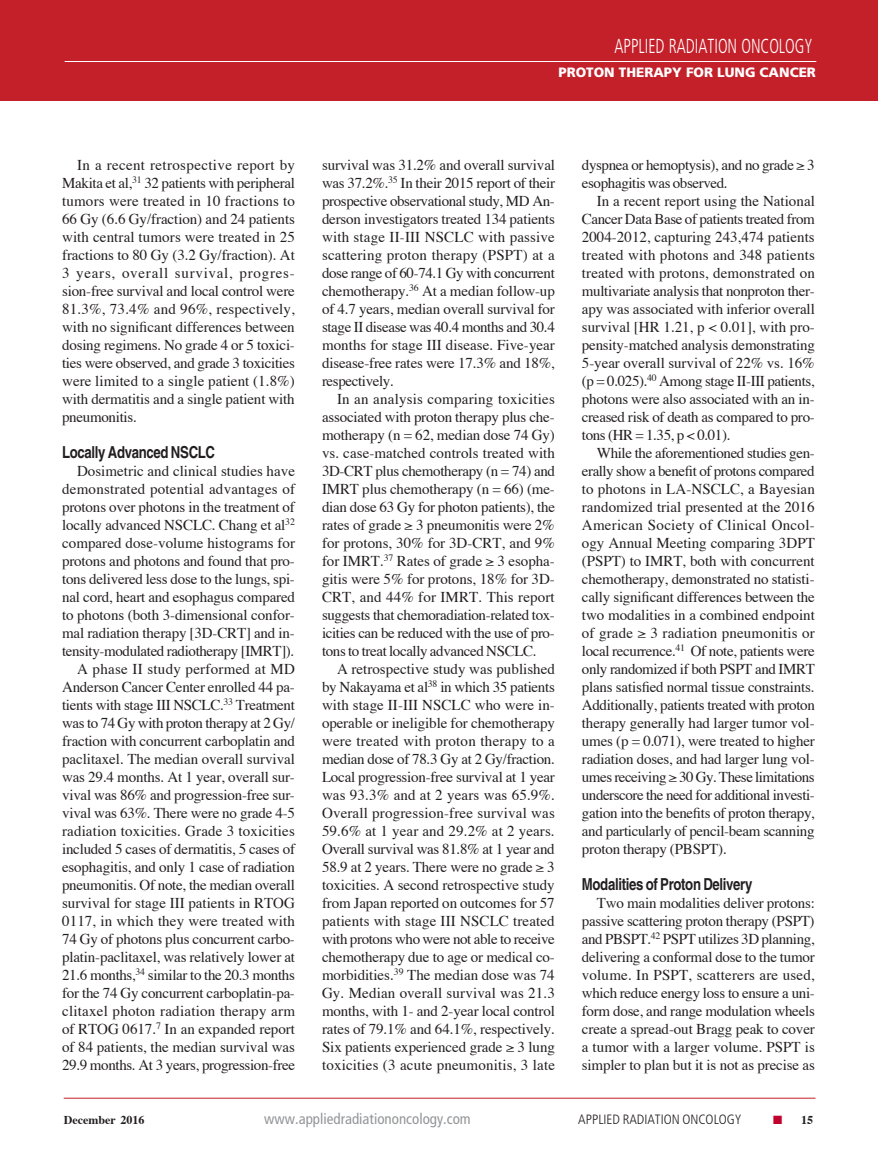
<style>
.page{position:relative;width:878px;height:1175px;background:#fff}
.page>*{position:absolute;margin:0;border:0;box-sizing:border-box;transform-origin:0 0}
.t1{font:300 condensed 20.25px "Frutiger";color:#fff;scale:.8 1}
.Article_subhead{font:700 16.5px "Helvetica";letter-spacing:-.025em;color:#231f20;scale:.8 1}
.Article_body_copy{font:15px/18px "Times";letter-spacing:-.02em;color:#231f20;text-align:justify}
.t2{font:condensed 15px "Frutiger";color:#939598}
.t3{font:900 13.5px "Frutiger";color:#fff}
.t4{font:300 condensed 13.5px "Frutiger";color:#231f20}
.t5{font:700 12px "Times";color:#231f20}
.s1{color:#c1022c}
</style>
<div class="page">
<div style="left:0;top:0;width:878px;height:101px;background:#c4202a"></div>
<hr style="left:64px;top:1097px;width:751px;height:1px;background:#c4202a">
<hr style="left:65px;top:61px;width:751px;height:1px;background:#fff">
<h1 class="t1" style="left:614px;top:34px;width:249px">APPLIED RADIATION ONCOLOGY</h1>
<p class="t3" style="left:558px;top:64px;width:259px">PROTON THERAPY FOR LUNG CANCER</p>
<p class="Article_body_copy" style="left:62px;top:154px;width:234px;text-indent:15px">In a recent retrospective report by Makita et al,<sup>31</sup> 32 patients with peripheral tumors were treated in 10 fractions to 66 Gy (6.6 Gy/fraction) and 24 patients with central tumors were treated in 25 fractions to 80 Gy (3.2 Gy/fraction). At 3 years, overall survival, progres&shy;sion-free survival and local control were 81.3%, 73.4% and 96%, respectively, with no significant differences between dosing regimens. No grade 4 or 5 toxici&shy;ties were observed, and grade 3 toxicities were limited to a single patient (1.8%) with dermatitis and a single patient with pneumonitis.</p>
<p class="Article_subhead" style="left:62px;top:442px;width:193px">Locally Advanced NSCLC</p>
<p class="Article_body_copy" style="left:62px;top:460px;width:234px;text-indent:15px">Dosimetric and clinical studies have demonstrated potential advantages of protons over photons in the treatment of locally advanced NSCLC. Chang et al<sup>32 </sup>compared dose-volume histograms for protons and photons and found that pro&shy;tons delivered less dose to the lungs, spi&shy;nal cord, heart and esophagus compared to photons (both 3-dimensional confor&shy;mal radiation therapy [3D-CRT] and in&shy;tensity-modulated radiotherapy [IMRT]).</p>
<p class="Article_body_copy" style="left:62px;top:658px;width:234px;text-indent:15px">A phase II study performed at MD Anderson Cancer Center enrolled 44 pa&shy;tients with stage III NSCLC.<sup>33</sup> Treatment was to 74 Gy with proton therapy at 2 Gy/ fraction with concurrent carboplatin and paclitaxel. The median overall survival was 29.4 months. At 1 year, overall sur&shy;vival was 86% and progression-free sur&shy;vival was 63%. There were no grade 4-5 radiation toxicities. Grade 3 toxicities included 5 cases of dermatitis, 5 cases of esophagitis, and only 1 case of radiation pneumonitis. Of note, the median overall survival for stage III patients in RTOG 0117, in which they were treated with 74 Gy of photons plus concurrent carbo&shy;platin-paclitaxel, was relatively lower at 21.6 months,<sup>34</sup> similar to the 20.3 months for the 74 Gy concurrent carboplatin-pa&shy;clitaxel photon radiation therapy arm of RTOG 0617.<sup>7</sup> In an expanded report of 84 patients, the median survival was 29.9 months. At 3 years, progression-free</p>
<p class="Article_body_copy" style="left:322px;top:154px;width:234px">survival was 31.2% and overall survival was 37.2%.<sup>35</sup> In their 2015 report of their prospective observational study, MD An&shy;derson investigators treated 134 patients with stage II-III NSCLC with passive scattering proton therapy (PSPT) at a dose range of 60-74.1 Gy with concurrent chemotherapy.<sup>36</sup> At a median follow-up of 4.7 years, median overall survival for stage II disease was 40.4 months and 30.4 months for stage III disease. Five-year disease-free rates were 17.3% and 18%, respectively.</p>
<p class="Article_body_copy" style="left:322px;top:388px;width:234px;text-indent:15px">In an analysis comparing toxicities associated with proton therapy plus che&shy;motherapy (n = 62, median dose 74 Gy) vs. case-matched controls treated with 3D-CRT plus chemotherapy (n = 74) and IMRT plus chemotherapy (n = 66) (me&shy;dian dose 63 Gy for photon patients), the rates of grade ≥ 3 pneumonitis were 2% for protons, 30% for 3D-CRT, and 9% for IMRT.<sup>37</sup> Rates of grade ≥ 3 esopha&shy;gitis were 5% for protons, 18% for 3D-CRT, and 44% for IMRT. This report suggests that chemoradiation-related tox&shy;icities can be reduced with the use of pro&shy;tons to treat locally advanced NSCLC.</p>
<p class="Article_body_copy" style="left:322px;top:658px;width:234px;text-indent:15px">A retrospective study was published by Nakayama et al<sup>38</sup> in which 35 patients with stage II-III NSCLC who were in&shy;operable or ineligible for chemotherapy were treated with proton therapy to a median dose of 78.3 Gy at 2 Gy/fraction.<br>Local progression-free survival at 1 year was 93.3% and at 2 years was 65.9%.<br>Overall progression-free survival was 59.6% at 1 year and 29.2% at 2 years.<br>Overall survival was 81.8% at 1 year and 58.9 at 2 years. There were no grade ≥ 3 toxicities. A second retrospective study from Japan reported on outcomes for 57 patients with stage III NSCLC treated with protons who were not able to receive chemotherapy due to age or medical co&shy;morbidities.<sup>39</sup> The median dose was 74<br>Gy. Median overall survival was 21.3 months, with 1- and 2-year local control rates of 79.1% and 64.1%, respectively.<br>Six patients experienced grade ≥ 3 lung toxicities (3 acute pneumonitis, 3 late</p>
<p class="Article_body_copy" style="left:582px;top:154px;width:234px">dyspnea or hemoptysis), and no grade ≥ 3 esophagitis was observed.</p>
<p class="Article_body_copy" style="left:582px;top:190px;width:234px;text-indent:15px">In a recent report using the National Cancer Data Base of patients treated from 2004-2012, capturing 243,474 patients treated with photons and 348 patients treated with protons, demonstrated on multivariate analysis that nonproton ther&shy;apy was associated with inferior overall survival [HR 1.21, p &lt; 0.01], with pro&shy;pensity-matched analysis demonstrating 5-year overall survival of 22% vs. 16% (p = 0.025).<sup>40</sup> Among stage II-III patients, photons were also associated with an in&shy;creased risk of death as compared to pro&shy;tons (HR = 1.35, p &lt; 0.01).</p>
<p class="Article_body_copy" style="left:582px;top:442px;width:234px;text-indent:15px">While the aforementioned studies gen&shy;erally show a benefit of protons compared to photons in LA-NSCLC, a Bayesian randomized trial presented at the 2016<br>American Society of Clinical Oncol&shy;ogy Annual Meeting comparing 3DPT (PSPT) to IMRT, both with concurrent chemotherapy, demonstrated no statisti&shy;cally significant differences between the two modalities in a combined endpoint of grade ≥ 3 radiation pneumonitis or local recurrence.<sup>41</sup> Of note, patients were only randomized if both PSPT and IMRT plans satisfied normal tissue constraints.<br>Additionally, patients treated with proton therapy generally had larger tumor vol&shy;umes (p = 0.071), were treated to higher radiation doses, and had larger lung vol&shy;umes receiving ≥ 30 Gy. These limitations underscore the need for additional investi&shy;gation into the benefits of proton therapy, and particularly of pencil-beam scanning proton therapy (PBSPT).</p>
<p class="Article_subhead" style="left:582px;top:874px;width:215px">Modalities of Proton Delivery</p>
<p class="Article_body_copy" style="left:582px;top:892px;width:234px;text-indent:15px">Two main modalities deliver protons: passive scattering proton therapy (PSPT) and PBSPT.<sup>42</sup> PSPT utilizes 3D planning, delivering a conformal dose to the tumor volume. In PSPT, scatterers are used, which reduce energy loss to ensure a uni&shy;form dose, and range modulation wheels create a spread-out Bragg peak to cover a tumor with a larger volume. PSPT is simpler to plan but it is not as precise as</p>
<p class="t5" style="left:64px;top:1108px;width:82px">December 2016</p>
<p class="t2" style="left:264px;top:1110px;width:208px">www.appliedradiationoncology.com</p>
<p class="t4" style="left:578px;top:1112px;width:165px">APPLIED RADIATION ONCOLOGY</p>
<p class="t5" style="left:773px;top:1108px;width:41px"><span class="s1">■</span> 15</p>
</div>
